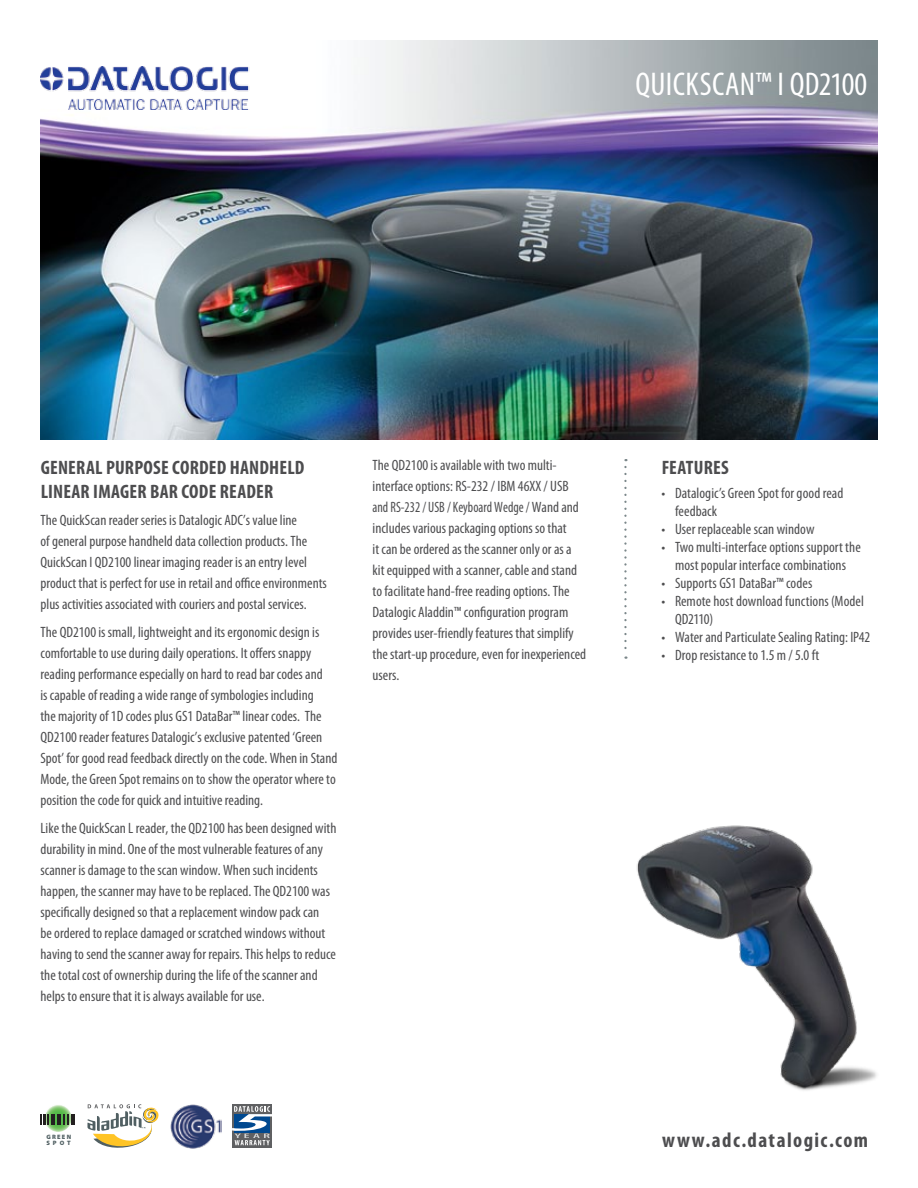
<style>
.page{position:relative;width:918px;height:1188px;background:#fff}
.page>*{position:absolute;margin:0;border:0;box-sizing:border-box;transform-origin:0 0}
.t1{font:condensed 33px "Myriad Pro";letter-spacing:-.03em;color:#fff}
.t2{font:700 condensed 21px "Myriad Pro";letter-spacing:.08em;color:#4d4d4f}
.t3{font:700 condensed 19.5px/24px "Myriad Pro";letter-spacing:.01em;color:#4d4d4f}
.t4{font:condensed 15px/21px "Myriad Pro";color:#4d4d4f}
.t5{font:900 6.3px/6.3px "Myriad Pro";letter-spacing:.2em;color:#505f62}
</style>
<div class="page">
<img style="left:40px;top:40px;width:838px;height:400px">
<img style="left:40px;top:66px;width:220px;height:43px">
<svg style="left:624px;top:467px;width:3px;height:192px"></svg>
<img style="left:170px;top:1104px;width:51px;height:45px">
<svg style="left:87px;top:1104px;width:72px;height:44px"></svg>
<svg style="left:232px;top:1104px;width:40px;height:43px"></svg>
<svg style="left:232px;top:1106px;width:40px;height:39px;background:#74899e"></svg>
<svg style="left:44px;top:1104px;width:28px;height:28px"></svg>
<svg style="left:40px;top:1115px;width:8px;height:10px"></svg>
<hr style="left:51px;top:1115px;width:4px;height:10px;background:#231f20">
<hr style="left:57px;top:1115px;width:4px;height:10px;background:#231f20">
<svg style="left:63px;top:1115px;width:6px;height:10px"></svg>
<hr style="left:71px;top:1115px;width:4px;height:10px;background:#231f20">
<img style="left:636px;top:825px;width:241px;height:266px">
<h1 class="t1" style="left:635px;top:64px;width:14px">quicksca</h1>
<h1 class="t1" style="left:740px;top:64px;width:129px">n™ I QD2100</h1>
<h3 class="t3" style="left:41px;top:455px;width:265px">GENERAL PURPOSE CORDED HANDHELD<br>LINEAR IMAGER BAR CODE READER</h3>
<p class="t4" style="left:40px;top:510px;width:288px">The QuickScan reader series is Datalogic ADC’s value line<br>of general purpose handheld data collection products. The QuickScan I QD2100 linear imaging reader is an entry level product that is perfect for use in retail and office environments plus activities associated with couriers and postal services.</p>
<p class="t4" style="left:40px;top:621px;width:299px">The QD2100 is small, lightweight and its ergonomic design is comfortable to use during daily operations. It offers snappy reading performance especially on hard to read bar codes and<br>is capable of reading a wide range of symbologies including<br>the majority of 1D codes plus GS1 DataBar™ linear codes. The QD2100 reader features Datalogic’s exclusive patented ‘Green Spot’ for good read feedback directly on the code. When in Stand Mode, the Green Spot remains on to show the operator where to position the code for quick and intuitive reading.</p>
<p class="t4" style="left:40px;top:817px;width:297px">Like the QuickScan L reader, the QD2100 has been designed with durability in mind. One of the most vulnerable features of any scanner is damage to the scan window. When such incidents happen, the scanner may have to be replaced. The QD2100 was specifically designed so that a replacement window pack can<br>be ordered to replace damaged or scratched windows without having to send the scanner away for repairs. This helps to reduce the total cost of ownership during the life of the scanner and helps to ensure that it is always available for use.</p>
<p class="t4" style="left:373px;top:455px;width:215px">The QD2100 is available with two multi&shy;interface options: RS-232 / IBM 46XX / USB and RS-232 / USB / Keyboard Wedge / Wand and includes various packaging options so that<br>it can be ordered as the scanner only or as a kit equipped with a scanner, cable and stand to facilitate hand-free reading options. The Datalogic Aladdin™ configuration program provides user-friendly features that simplify the start-up procedure, even for inexperienced users.</p>
<h3 class="t3" style="left:662px;top:455px;width:69px">FEATURES</h3>
<p class="t4" style="left:675px;top:484px;width:170px;line-height:18px;text-indent:-14px">• Datalogic’s Green Spot for good read feedback</p>
<p class="t4" style="left:662px;top:519px;width:155px">• User replaceable scan window</p>
<p class="t4" style="left:662px;top:538px;width:201px;line-height:18px;text-align:center">• Two multi-interface options support the most popular interface combinations</p>
<p class="t4" style="left:662px;top:573px;width:152px">• Supports GS1 DataBar™ codes</p>
<p class="t4" style="left:675px;top:592px;width:190px;line-height:18px;text-indent:-14px">• Remote host download functions (Model<br>QD2110)</p>
<p class="t4" style="left:662px;top:627px;width:210px">• Water and Particulate Sealing Rating: IP42</p>
<p class="t4" style="left:662px;top:645px;width:159px">• Drop resistance to 1.5 m / 5.0 ft</p>
<p class="t5" style="left:46px;top:1133px;width:26px">GREEN<br>SPOT</p>
<h2 class="t2" style="left:662px;top:1127px;width:208px">WWW.ADC.DATALOGIC.COM</h2>
</div>
